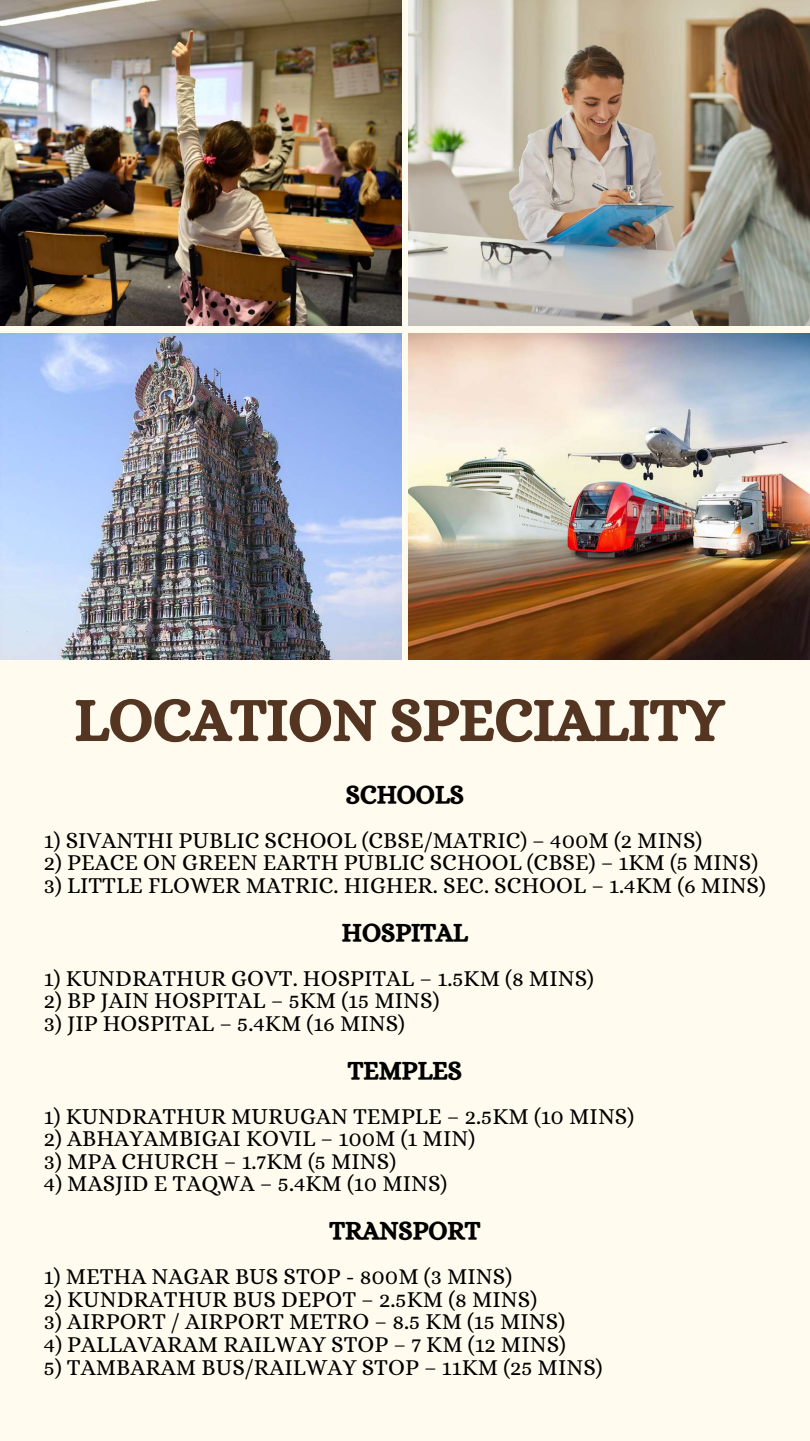
<style>
.page{position:relative;width:810px;height:1441px;background:#fff}
.page>*{position:absolute;margin:0;border:0;box-sizing:border-box;transform-origin:0 0}
.t1{font:60px "CA Generated";color:#543522}
.t2{font:26px "CA Generated";color:#000}
.t3{font:23px "Alice";color:#000}
</style>
<div class="page">
<div style="left:0;top:0;width:810px;height:1440px;background:#fffcef"></div>
<img style="left:0;top:333px;width:401px;height:326px">
<img style="left:409px;top:333px;width:401px;height:326px">
<img style="left:0;top:0;width:401px;height:326px">
<img style="left:409px;top:0;width:401px;height:326px">
<h1 class="t1" style="left:75px;top:684px;width:650px">LOCATION SPECIALITY</h1>
<p class="t2" style="left:346px;top:778px;width:120px">SCHOOLS</p>
<p class="t3" style="left:44px;top:826px;width:660px">1) SIVANTHI PUBLIC SCHOOL (CBSE/MATRIC) – 400M (2 MINS)</p>
<p class="t3" style="left:44px;top:849px;width:716px">2) PEACE ON GREEN EARTH PUBLIC SCHOOL (CBSE) – 1KM (5 MINS)</p>
<p class="t3" style="left:44px;top:871px;width:723px">3) LITTLE FLOWER MATRIC. HIGHER. SEC. SCHOOL – 1.4KM (6 MINS)</p>
<p class="t2" style="left:342px;top:916px;width:128px">HOSPITAL</p>
<p class="t3" style="left:44px;top:964px;width:551px">1) KUNDRATHUR GOVT. HOSPITAL – 1.5KM (8 MINS)</p>
<p class="t3" style="left:44px;top:987px;width:397px">2) BP JAIN HOSPITAL – 5KM (15 MINS)</p>
<p class="t3" style="left:44px;top:1009px;width:363px">3) JIP HOSPITAL – 5.4KM (16 MINS)</p>
<p class="t2" style="left:348px;top:1054px;width:116px">TEMPLES</p>
<p class="t3" style="left:44px;top:1102px;width:592px">1) KUNDRATHUR MURUGAN TEMPLE – 2.5KM (10 MINS)</p>
<p class="t3" style="left:44px;top:1125px;width:433px">2) ABHAYAMBIGAI KOVIL – 100M (1 MIN)</p>
<p class="t3" style="left:44px;top:1147px;width:354px">3) MPA CHURCH – 1.7KM (5 MINS)</p>
<p class="t3" style="left:44px;top:1170px;width:405px">4) MASJID E TAQWA – 5.4KM (10 MINS)</p>
<p class="t2" style="left:329px;top:1215px;width:153px">TRANSPORT</p>
<p class="t3" style="left:44px;top:1263px;width:470px">1) METHA NAGAR BUS STOP - 800M (3 MINS)</p>
<p class="t3" style="left:44px;top:1285px;width:495px">2) KUNDRATHUR BUS DEPOT – 2.5KM (8 MINS)</p>
<p class="t3" style="left:44px;top:1308px;width:523px">3) AIRPORT / AIRPORT METRO – 8.5 KM (15 MINS)</p>
<p class="t3" style="left:44px;top:1330px;width:523px">4) PALLAVARAM RAILWAY STOP – 7 KM (12 MINS)</p>
<p class="t3" style="left:44px;top:1353px;width:560px">5) TAMBARAM BUS/RAILWAY STOP – 11KM (25 MINS)</p>
</div>
